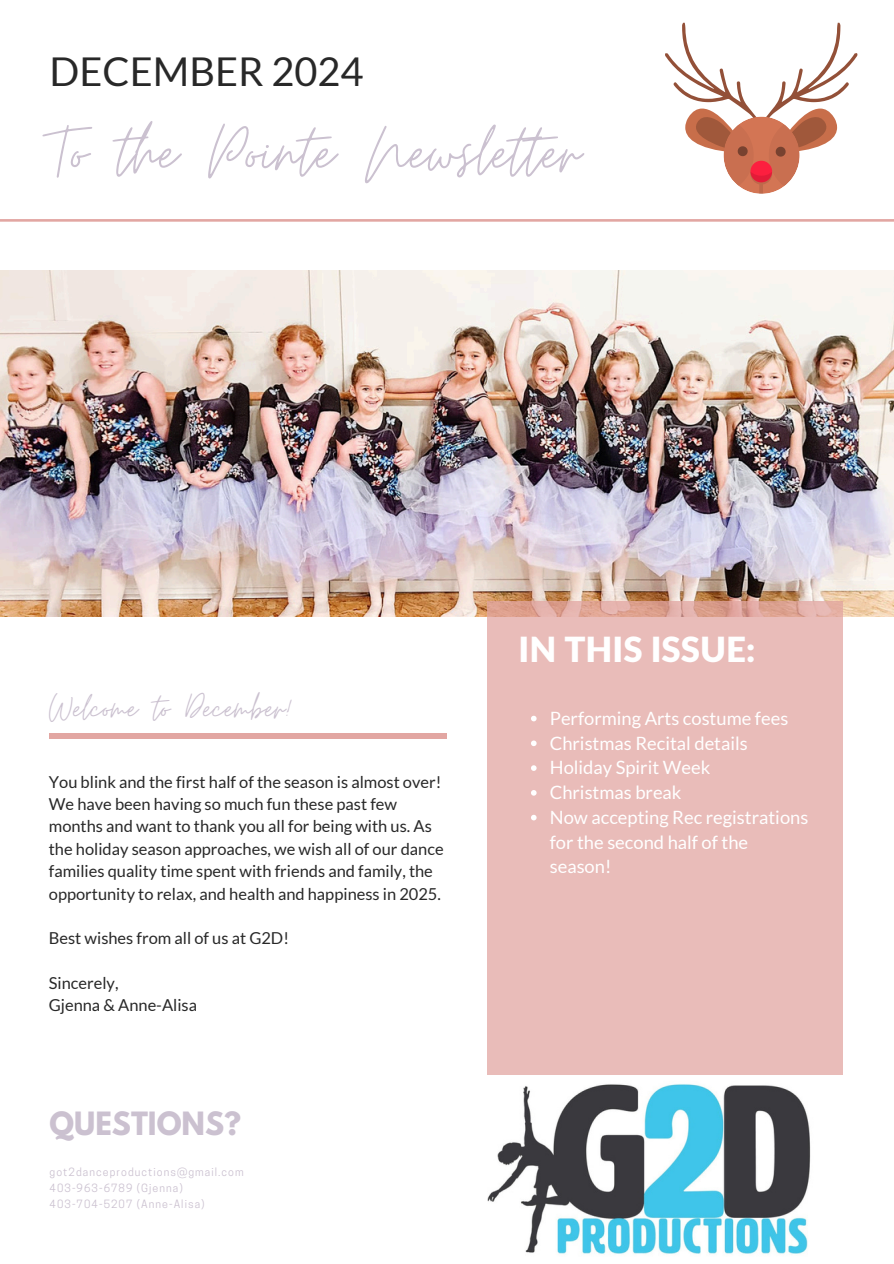
<style>
.page{position:relative;width:894px;height:1264px;background:#fff}
.page>*{position:absolute;margin:0;border:0;box-sizing:border-box;transform-origin:0 0}
.t1{font:79.35px "Moon Time";color:#cbc1d0}
.t2{font:41.25px "Moon Time";color:#cbc1d0}
.t3{font:39.75px "Lato";color:#282828}
.t4{font:900 34.8px "Lato Latin";color:#fff}
.t5{font:700 28.35px "League Spartan";color:#cbc1d0}
.t6{font:18.3px/24.8px "Lato";color:#fff}
.t7{font:16.5px/22.4px "Lato";color:#282828}
.t8{font:10.65px/16px "Cooper Hewitt";letter-spacing:.1em;color:#cbc1d0}
</style>
<div class="page">
<svg style="left:0;top:219px;width:893px;height:3px;background:#e5b1ae"></svg>
<img style="left:0;top:270px;width:893px;height:347px">
<div style="left:49px;top:733px;width:397px;height:6px;background:#e2a6a2"></div>
<div style="left:487px;top:601px;width:355px;height:610px;background:#e9bcb9"></div>
<img style="left:487px;top:1075px;width:355px;height:179px">
<svg style="left:665px;top:23px;width:192px;height:171px"></svg>
<svg style="left:531px;top:715px;width:5px;height:6px"></svg>
<svg style="left:531px;top:740px;width:5px;height:6px"></svg>
<svg style="left:531px;top:765px;width:5px;height:6px"></svg>
<svg style="left:531px;top:790px;width:5px;height:5px"></svg>
<svg style="left:531px;top:814px;width:5px;height:6px"></svg>
<h2 class="t3" style="left:50px;top:46px;width:315px">DECEMBER 2024</h2>
<p class="t1" style="left:50px;top:104px;width:532px">To the Pointe Newslet er</p>
<h1 class="t2" style="left:49px;top:683px;width:246px">Welcome to December!</h1>
<p class="t7" style="left:49px;top:770px;width:396px">You blink and the first half of the season is almost over!<br>We have been having so much fun these past few months and want to thank you all for being with us. As the holiday season approaches, we wish all of our dance families quality time spent with friends and family, the opportunity to relax, and health and happiness in 2025.</p>
<p class="t7" style="left:49px;top:926px;width:241px">Best wishes from all of us at G2D!</p>
<h4 class="t7" style="left:49px;top:971px;width:71px">Sincerely,</h4>
<p class="t7" style="left:49px;top:993px;width:150px">Gjenna &amp; Anne-Alisa</p>
<p class="t5" style="left:50px;top:1109px;width:193px">QUESTIONS?</p>
<p class="t8" style="left:50px;top:1165px;width:195px">got2danceproductions@gmail.com<br>403-963-6789 (Gjenna)<br>403-704-5207 (Anne-Alisa)</p>
<p class="t4" style="left:518px;top:634px;width:238px">IN THIS ISSUE:</p>
<p class="t6" style="left:549px;top:705px;width:240px">Performing Arts costume fees</p>
<p class="t6" style="left:549px;top:730px;width:199px">Christmas Recital details</p>
<p class="t6" style="left:549px;top:754px;width:162px">Holiday Spirit Week</p>
<h3 class="t6" style="left:549px;top:779px;width:133px">Christmas break</h3>
<p class="t6" style="left:549px;top:804px;width:260px">Now accepting Rec registrations for the second half of the season!</p>
</div>
